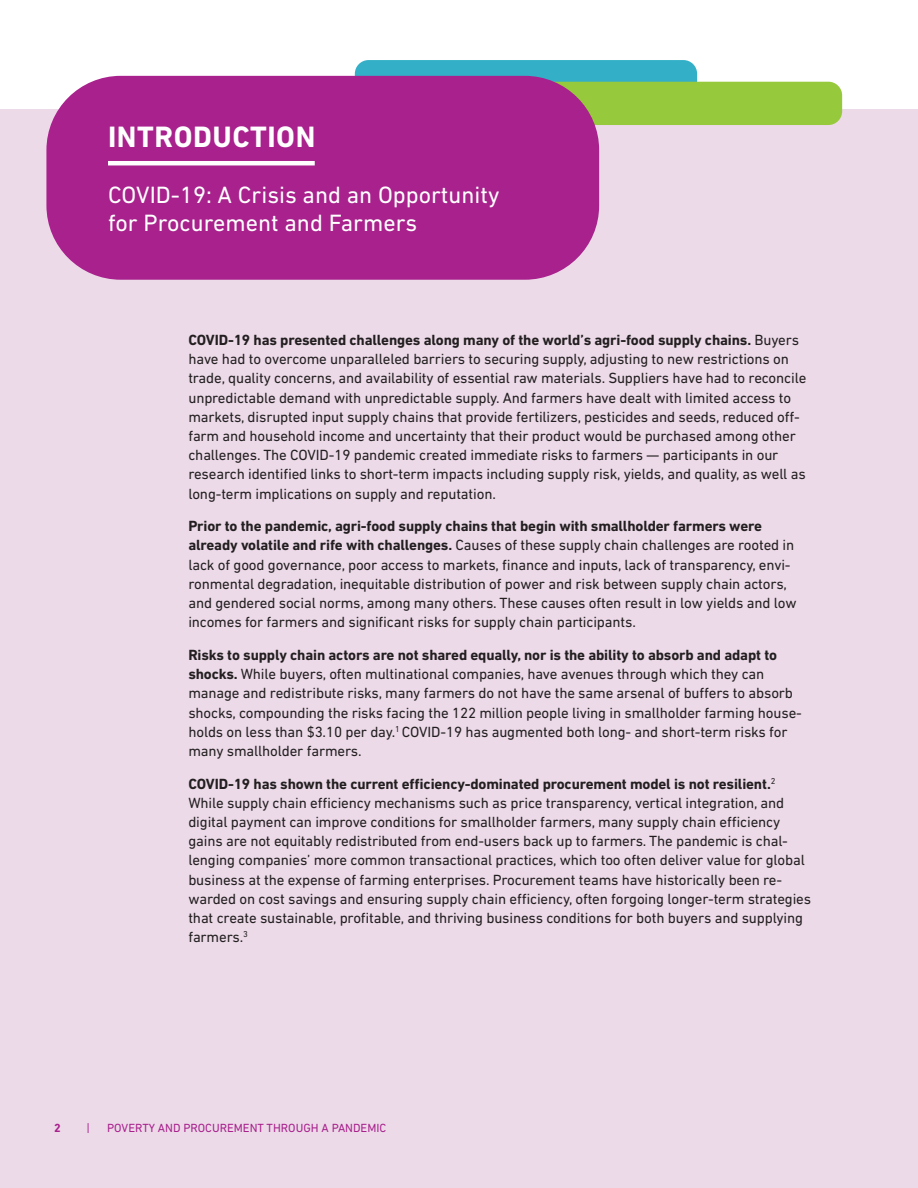
<style>
.page{position:relative;width:918px;height:1188px;background:#fff}
.page>*{position:absolute;margin:0;border:0;box-sizing:border-box;transform-origin:0 0}
.Intro_Hed_1{font:700 30px "DIN Next LT Pro";letter-spacing:.02em;color:#fff}
.Intro_hed_2{font:24px/28.5px "DIN Next LT Pro";color:#fff}
.Bod{font:15px/19.2px "DIN Next LT Pro";letter-spacing:-.01em;color:#231f20}
.t1{font:12px "DIN Next LT Pro";color:#a8218c}
.t2{font:700 12px "DIN Next LT Pro";color:#a8218c}
.s1{font-weight:700}
</style>
<div class="page">
<div style="left:0;top:109px;width:918px;height:1079px;background:#ecdae9"></div>
<div style="left:355px;top:60px;width:342px;height:43px;background:#33b0c8;border-radius:14px"></div>
<div style="left:500px;top:82px;width:342px;height:43px;background:#97c93c;border-radius:14px"></div>
<div style="left:46px;top:76px;width:553px;height:204px;background:#a8218c;border-radius:74px"></div>
<hr style="left:108px;top:161px;width:207px;height:4px;background:#fff">
<p class="Intro_Hed_1" style="left:108px;top:120px;width:209px">INTRODUCTION</p>
<p class="Intro_hed_2" style="left:108px;top:180px;width:393px">COVID-19: A Crisis and an Opportunity for Procurement and Farmers</p>
<p class="Bod" style="left:188px;top:330px;width:620px"><span class="s1">COVID-19 has presented challenges along many of the world’s agri-food supply chains.</span> Buyers have had to overcome unparalleled barriers to securing supply, adjusting to new restrictions on trade, quality concerns, and availability of essential raw materials. Suppliers have had to reconcile unpredictable demand with unpredictable supply. And farmers have dealt with limited access to markets, disrupted input supply chains that provide fertilizers, pesticides and seeds, reduced off&shy;farm and household income and uncertainty that their product would be purchased among other challenges. The COVID-19 pandemic created immediate risks to farmers — participants in our research identified links to short-term impacts including supply risk, yields, and quality, as well as long-term implications on supply and reputation.</p>
<p class="Bod" style="left:188px;top:516px;width:610px"><span class="s1">Prior to the pandemic, agri-food supply chains that begin with smallholder farmers were already volatile and rife with challenges.</span> Causes of these supply chain challenges are rooted in lack of good governance, poor access to markets, finance and inputs, lack of transparency, envi&shy;ronmental degradation, inequitable distribution of power and risk between supply chain actors, and gendered social norms, among many others. These causes often result in low yields and low incomes for farmers and significant risks for supply chain participants.</p>
<p class="Bod" style="left:188px;top:645px;width:615px"><span class="s1">Risks to supply chain actors are not shared equally, nor is the ability to absorb and adapt to shocks.</span> While buyers, often multinational companies, have avenues through which they can manage and redistribute risks, many farmers do not have the same arsenal of buffers to absorb shocks, compounding the risks facing the 122 million people living in smallholder farming house&shy;holds on less than $3.10 per day.<sup>1</sup> COVID-19 has augmented both long- and short-term risks for many smallholder farmers.</p>
<p class="Bod" style="left:188px;top:774px;width:624px"><span class="s1">COVID-19 has shown the current efficiency-dominated procurement model is not resilient.</span><sup>2<br></sup>While supply chain efficiency mechanisms such as price transparency, vertical integration, and digital payment can improve conditions for smallholder farmers, many supply chain efficiency gains are not equitably redistributed from end-users back up to farmers. The pandemic is chal&shy;lenging companies’ more common transactional practices, which too often deliver value for global business at the expense of farming enterprises. Procurement teams have historically been re&shy;warded on cost savings and ensuring supply chain efficiency, often forgoing longer-term strategies that create sustainable, profitable, and thriving business conditions for both buyers and supplying farmers.<sup>3</sup></p>
<p class="t2" style="left:54px;top:1121px;width:8px">2</p>
<p class="t1" style="left:86px;top:1121px;width:5px">|</p>
<p class="t1" style="left:107px;top:1121px;width:281px">POVERTY AND PROCUREMENT THROUGH A PANDEMIC</p>
</div>
